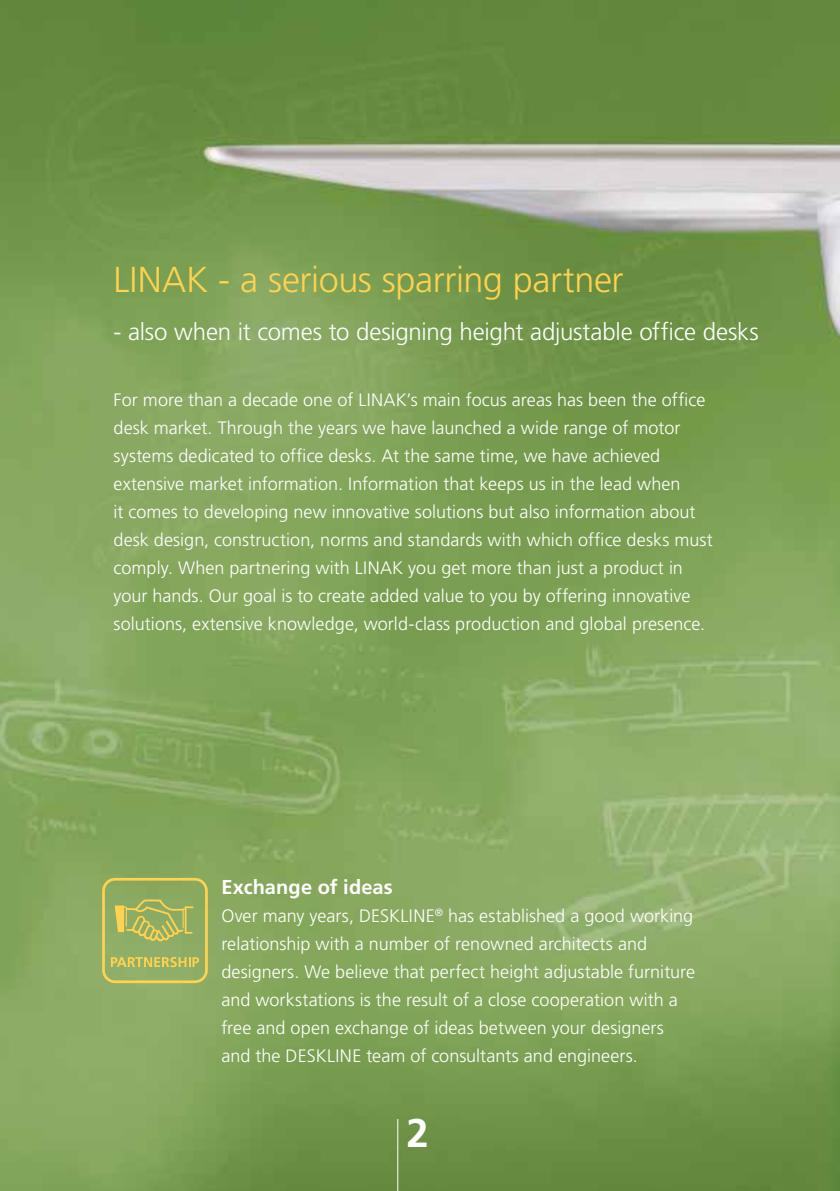
<style>
.page{position:relative;width:840px;height:1191px;background:#fff}
.page>*{position:absolute;margin:0;border:0;box-sizing:border-box;transform-origin:0 0}
.t1{font:700 40px "Frutiger LT Pro";color:#fff}
.t2{font:300 36px "Frutiger LT Pro";letter-spacing:-.01em;color:#ffd24f}
.t3{font:300 24px "Frutiger LT Pro";letter-spacing:-.01em;color:#fff}
.t4{font:700 20px "Frutiger LT Pro";letter-spacing:.005em;color:#fff}
.t5{font:300 18px/28px "Frutiger LT Pro";letter-spacing:.005em;color:#fff}
</style>
<div class="page">
<img style="left:0;top:0;width:839px;height:1191px">
<svg style="left:102px;top:878px;width:106px;height:105px;background:#a4b35f"></svg>
<hr style="left:397px;top:1119px;width:1px;height:72px;background:#fff">
<h2 class="t2" style="left:113px;top:258px;width:511px">LINAK - a serious sparring partner</h2>
<h3 class="t3" style="left:113px;top:317px;width:646px">- also when it comes to designing height adjustable office desks</h3>
<p class="t5" style="left:113px;top:386px;width:600px">For more than a decade one of LINAK’s main focus areas has been the office desk market. Through the years we have launched a wide range of motor systems dedicated to office desks. At the same time, we have achieved extensive market information. Information that keeps us in the lead when<br>it comes to developing new innovative solutions but also information about desk design, construction, norms and standards with which office desks must comply. When partnering with LINAK you get more than just a product in your hands. Our goal is to create added value to you by offering innovative solutions, extensive knowledge, world-class production and global presence.</p>
<p class="t4" style="left:221px;top:875px;width:173px">Exchange of ideas</p>
<p class="t5" style="left:221px;top:902px;width:475px">Over many years, DESKLINE<sup>®</sup> has established a good working relationship with a number of renowned architects and designers. We believe that perfect height adjustable furniture and workstations is the result of a close cooperation with a free and open exchange of ideas between your designers and the DESKLINE team of consultants and engineers.</p>
<h1 class="t1" style="left:406px;top:1110px;width:24px">2</h1>
</div>
